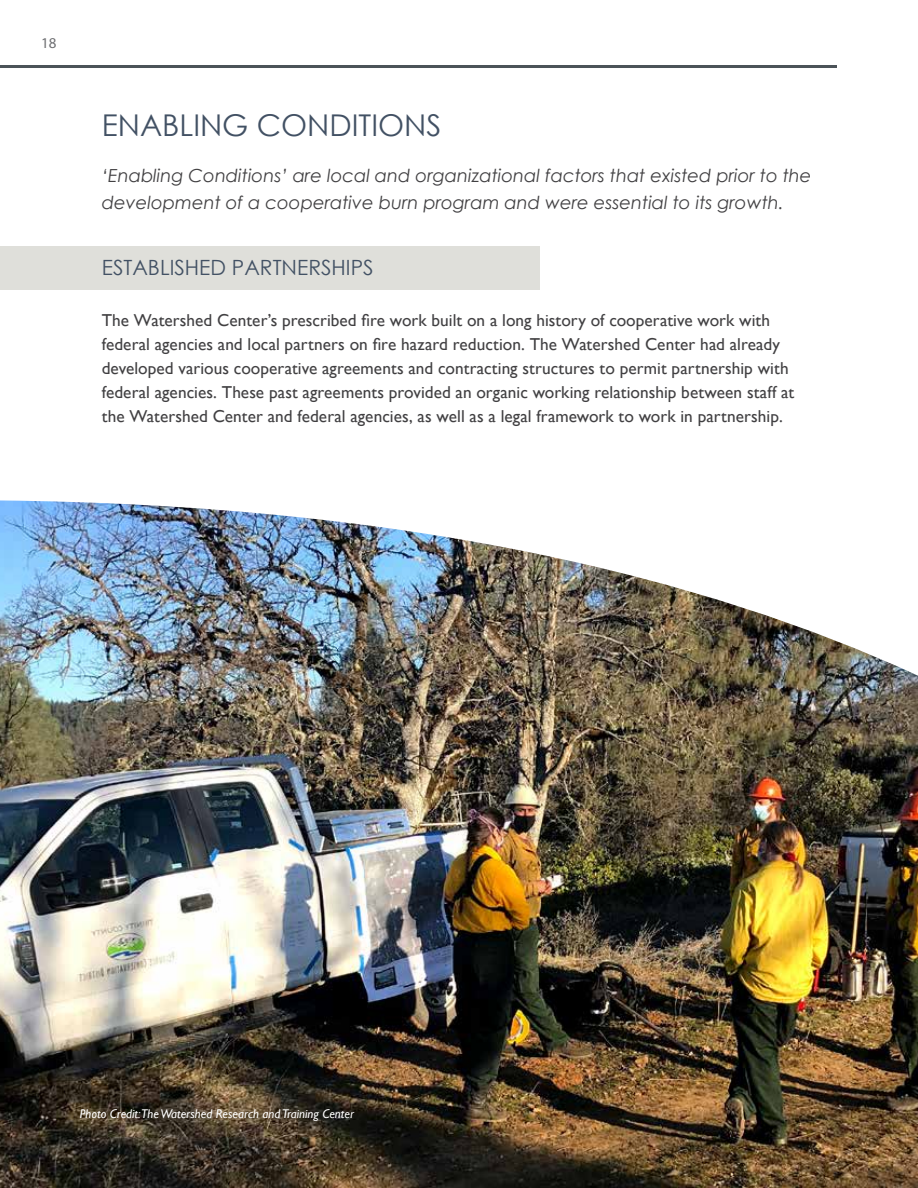
<style>
.page{position:relative;width:918px;height:1188px;background:#fff}
.page>*{position:absolute;margin:0;border:0;box-sizing:border-box;transform-origin:0 0}
.t1{font:30px "Century Gothic";color:#425164}
.t2{font:21px "Century Gothic";color:#425164}
.t3{font:italic 18px/27px "Century Gothic";color:#414042}
.t4{font:17.25px/24px "Gill Sans";letter-spacing:.005em;color:#414042}
.t5{font:15px "Myriad Pro";color:#6d6e71}
.t6{font:italic 12.6px "Gill Sans";color:#fff}
</style>
<div class="page">
<hr style="left:0;top:65px;width:837px;height:3px;background:#4b5358">
<div style="left:0;top:246px;width:540px;height:43px;background:#dfdfda"></div>
<img style="left:0;top:500px;width:918px;height:688px">
<p class="t5" style="left:41px;top:34px;width:17px">18</p>
<h1 class="t1" style="left:102px;top:104px;width:341px">ENABLING CONDITIONS</h1>
<p class="t3" style="left:102px;top:161px;width:711px">‘Enabling Conditions’ are local and organizational factors that existed prior to the development of a cooperative burn program and were essential to its growth.</p>
<p class="t2" style="left:102px;top:253px;width:273px">ESTABLISHED PARTNERSHIPS</p>
<p class="t4" style="left:102px;top:309px;width:694px">The Watershed Center’s prescribed fire work built on a long history of cooperative work with federal agencies and local partners on fire hazard reduction. The Watershed Center had already developed various cooperative agreements and contracting structures to permit partnership with federal agencies. These past agreements provided an organic working relationship between staff at the Watershed Center and federal agencies, as well as a legal framework to work in partnership.</p>
<p class="t6" style="left:80px;top:1106px;width:276px">Photo Credit:The Watershed Research and Training Center</p>
</div>
